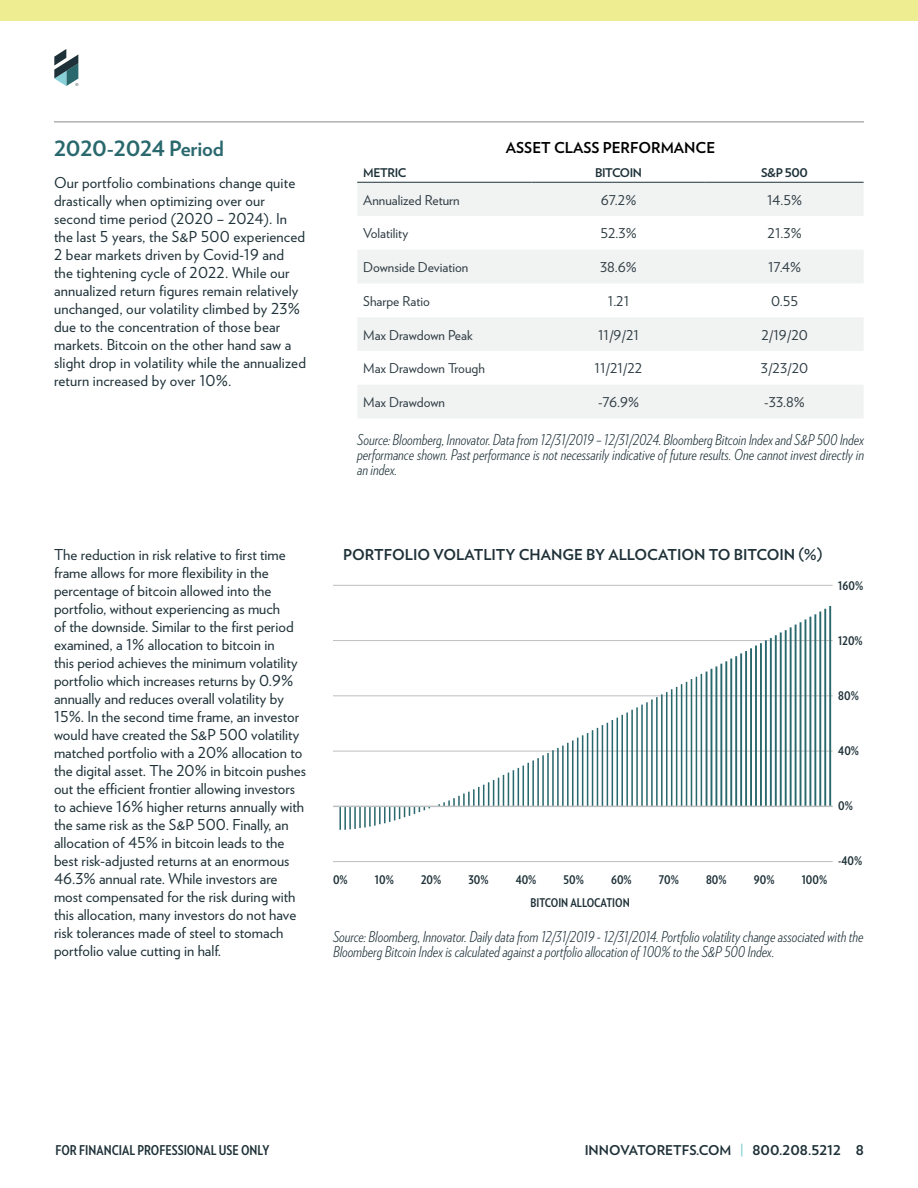
<style>
.page{position:relative;width:918px;height:1188px;background:#fff}
.page>*{position:absolute;margin:0;border:0;box-sizing:border-box;transform-origin:0 0}
.t1{font:700 21px "Verlag";letter-spacing:-.01em;color:#29686d}
.t2{font:15px/18px "Verlag";color:#1e3138}
.t3{font:italic 300 15px/15px "Verlag Condensed";color:#1e3138;text-align:justify}
.t4{font:700 15px "Verlag";color:#1e3138}
.t5{font:700 15px "Verlag";color:#000}
.t6{font:13.5px "Verlag";color:#2f3d44}
.t7{font:700 13.5px "Verlag Condensed";color:#1e3138}
.t8{font:700 13.5px "Verlag";color:#1e3138}
.t9{font:700 12px "Verlag Condensed";color:#1e3138}
.t10{font:700 12px "Verlag";letter-spacing:-.03em;color:#1e3138}
.s1{color:#88d1d7}
</style>
<div class="page">
<svg style="left:54px;top:49px;width:24px;height:37px"></svg>
<div style="left:0;top:0;width:918px;height:20px;background:#efed91"></div>
<hr style="left:54px;top:122px;width:810px;height:1px;background:#8a8c8e">
<svg style="left:357px;top:183px;width:506px;height:235px;fill:#f1f2f2"></svg>
<hr style="left:357px;top:182px;width:174px;height:1px;background:#1e3138">
<hr style="left:531px;top:182px;width:175px;height:1px;background:#1e3138">
<hr style="left:706px;top:182px;width:158px;height:1px;background:#1e3138">
<hr style="left:333px;top:585px;width:500px;height:1px;background:#bcbec0">
<hr style="left:333px;top:861px;width:500px;height:1px;background:#bcbec0">
<hr style="left:333px;top:640px;width:500px;height:1px;background:#bcbec0">
<hr style="left:333px;top:751px;width:500px;height:1px;background:#bcbec0">
<hr style="left:333px;top:696px;width:500px;height:1px;background:#bcbec0">
<svg style="left:339px;top:606px;width:492px;height:224px"></svg>
<hr style="left:333px;top:806px;width:500px;height:1px;background:#bcbec0">
<h1 class="t1" style="left:54px;top:132px;width:171px">2020-2024 Period</h1>
<p class="t2" style="left:54px;top:172px;width:253px">Our portfolio combinations change quite drastically when optimizing over our second time period (2020 – 2024). In the last 5 years, the S&amp;P 500 experienced 2 bear markets driven by Covid-19 and the tightening cycle of 2022. While our annualized return figures remain relatively unchanged, our volatility climbed by 23% due to the concentration of those bear markets. Bitcoin on the other hand saw a slight drop in volatility while the annualized return increased by over 10%.</p>
<p class="t5" style="left:506px;top:136px;width:211px">ASSET CLASS PERFORMANCE</p>
<p class="t10" style="left:363px;top:163px;width:45px">METRIC</p>
<p class="t10" style="left:595px;top:163px;width:49px">BITCOIN</p>
<p class="t10" style="left:761px;top:163px;width:48px">S&amp;P 500</p>
<p class="t6" style="left:363px;top:190px;width:98px">Annualized Return</p>
<p class="t6" style="left:601px;top:190px;width:37px">67.2%</p>
<p class="t6" style="left:767px;top:190px;width:37px">14.5%</p>
<p class="t6" style="left:363px;top:223px;width:46px">Volatility</p>
<p class="t6" style="left:600px;top:223px;width:38px">52.3%</p>
<p class="t6" style="left:768px;top:223px;width:36px">21.3%</p>
<p class="t6" style="left:363px;top:257px;width:107px">Downside Deviation</p>
<p class="t6" style="left:600px;top:257px;width:38px">38.6%</p>
<p class="t6" style="left:768px;top:257px;width:35px">17.4%</p>
<p class="t6" style="left:363px;top:291px;width:68px">Sharpe Ratio</p>
<p class="t6" style="left:608px;top:291px;width:23px">1.21</p>
<p class="t6" style="left:771px;top:291px;width:29px">0.55</p>
<p class="t6" style="left:363px;top:325px;width:111px">Max Drawdown Peak</p>
<p class="t6" style="left:598px;top:325px;width:42px">11/9/21</p>
<p class="t6" style="left:761px;top:325px;width:48px">2/19/20</p>
<p class="t6" style="left:363px;top:358px;width:123px">Max Drawdown Trough</p>
<p class="t6" style="left:595px;top:358px;width:49px">11/21/22</p>
<p class="t6" style="left:761px;top:358px;width:49px">3/23/20</p>
<p class="t6" style="left:363px;top:392px;width:83px">Max Drawdown</p>
<p class="t6" style="left:598px;top:392px;width:43px">-76.9%</p>
<p class="t6" style="left:764px;top:392px;width:42px">-33.8%</p>
<p class="t3" style="left:357px;top:431px;width:508px">Source: Bloomberg, Innovator. Data from 12/31/2019 – 12/31/2024. Bloomberg Bitcoin Index and S&amp;P 500 Index performance shown. Past performance is not necessarily indicative of future results. One cannot invest directly in an index.</p>
<p class="t2" style="left:54px;top:545px;width:254px">The reduction in risk relative to first time frame allows for more flexibility in the percentage of bitcoin allowed into the portfolio, without experiencing as much<br>of the downside. Similar to the first period examined, a 1% allocation to bitcoin in<br>this period achieves the minimum volatility portfolio which increases returns by 0.9% annually and reduces overall volatility by 15%. In the second time frame, an investor would have created the S&amp;P 500 volatility matched portfolio with a 20% allocation to the digital asset. The 20% in bitcoin pushes out the efficient frontier allowing investors to achieve 16% higher returns annually with the same risk as the S&amp;P 500. Finally, an allocation of 45% in bitcoin leads to the best risk-adjusted returns at an enormous 46.3% annual rate. While investors are most compensated for the risk during with this allocation, many investors do not have risk tolerances made of steel to stomach portfolio value cutting in half.</p>
<p class="t4" style="left:343px;top:543px;width:481px">PORTFOLIO VOLATLITY CHANGE BY ALLOCATION TO BITCOIN (%)</p>
<p class="t9" style="left:838px;top:576px;width:26px">160%</p>
<p class="t9" style="left:838px;top:631px;width:26px">120%</p>
<p class="t9" style="left:838px;top:686px;width:22px">80%</p>
<p class="t9" style="left:838px;top:741px;width:22px">40%</p>
<p class="t9" style="left:838px;top:796px;width:16px">0%</p>
<p class="t9" style="left:838px;top:851px;width:26px">-40%</p>
<p class="t9" style="left:333px;top:871px;width:16px">0%</p>
<p class="t9" style="left:375px;top:871px;width:21px">10%</p>
<p class="t9" style="left:421px;top:871px;width:22px">20%</p>
<p class="t9" style="left:468px;top:871px;width:22px">30%</p>
<p class="t9" style="left:516px;top:871px;width:22px">40%</p>
<p class="t9" style="left:564px;top:871px;width:22px">50%</p>
<p class="t9" style="left:611px;top:871px;width:22px">60%</p>
<p class="t9" style="left:659px;top:871px;width:22px">70%</p>
<p class="t9" style="left:706px;top:871px;width:22px">80%</p>
<p class="t9" style="left:754px;top:871px;width:22px">90%</p>
<p class="t9" style="left:802px;top:871px;width:27px">100%</p>
<p class="t9" style="left:531px;top:894px;width:101px">BITCOIN ALLOCATION</p>
<p class="t3" style="left:333px;top:929px;width:532px">Source: Bloomberg, Innovator. Daily data from 12/31/2019 - 12/31/2014. Portfolio volatility change associated with the<br>Bloomberg Bitcoin Index is calculated against a portfolio allocation of 100% to the S&amp;P 500 Index.</p>
<p class="t7" style="left:55px;top:1140px;width:215px">FOR FINANCIAL PROFESSIONAL USE ONLY</p>
<p class="t8" style="left:585px;top:1140px;width:281px">INNOVATORETFS.COM <span class="s1">|</span> 800.208.5212 8</p>
</div>
